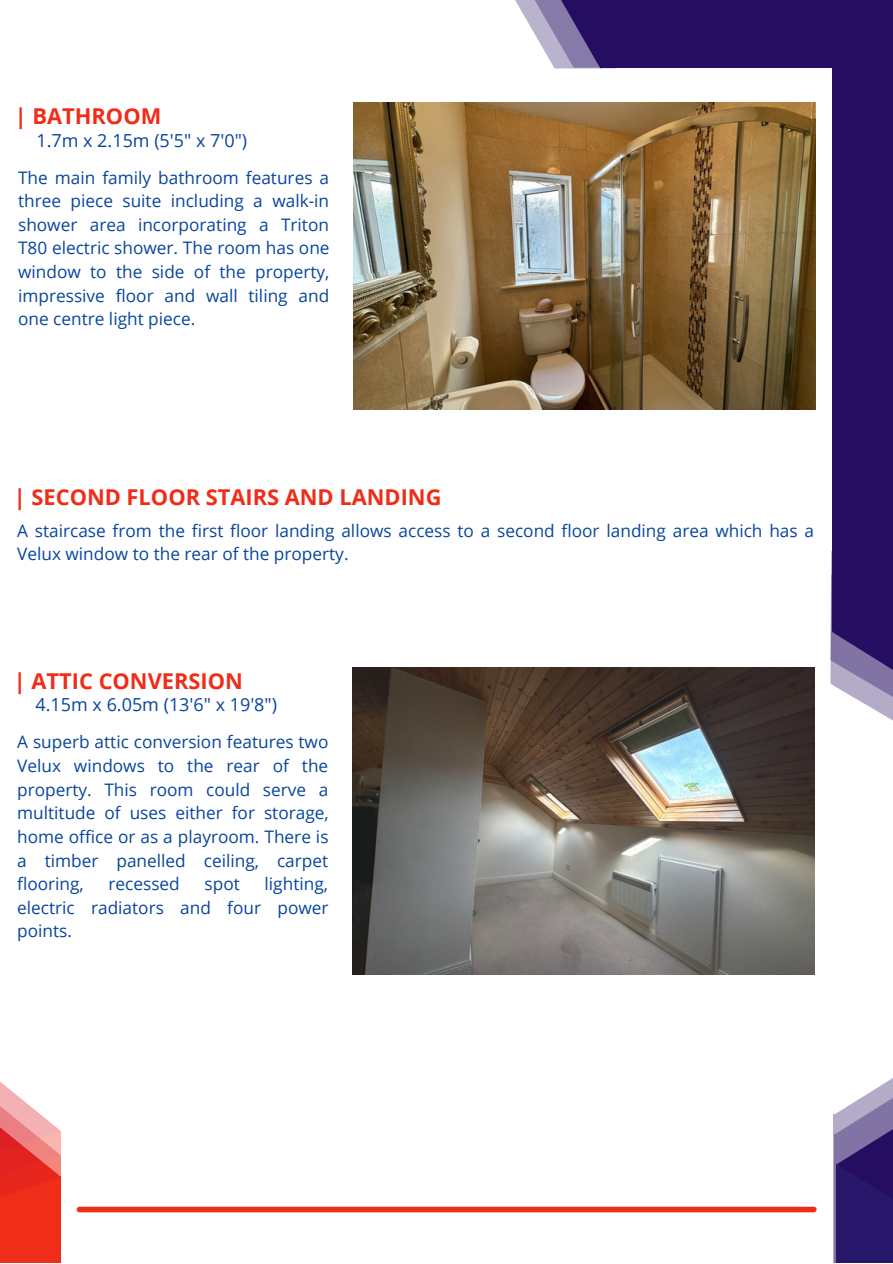
<style>
.page{position:relative;width:893px;height:1264px;background:#fff}
.page>*{position:absolute;margin:0;border:0;box-sizing:border-box;transform-origin:0 0}
.t1{font:700 21.9px "Open Sans";color:#ef2d19}
.t2{font:18px "Open Sans";color:#08459d}
.t3{font:17.25px/23.5px "Open Sans";color:#08459d;text-align:justify}
</style>
<div class="page">
<svg style="left:515px;top:0;width:13px;height:22px"></svg>
<svg style="left:528px;top:0;width:27px;height:68px;fill:#bab3cd"></svg>
<div style="left:601px;top:0;width:291px;height:68px;background:#250e62"></div>
<svg style="left:830px;top:602px;width:62px;height:118px"></svg>
<div style="left:831px;top:0;width:61px;height:631px;background:#250e62"></div>
<svg style="left:831px;top:572px;width:61px;height:119px;fill:#250e62"></svg>
<svg style="left:555px;top:0;width:46px;height:68px;background:#604f8c"></svg>
<div style="left:832px;top:1114px;width:60px;height:148px;background:#b3abc8"></div>
<div style="left:834px;top:1133px;width:58px;height:129px;background:#28186c"></div>
<svg style="left:834px;top:1078px;width:58px;height:138px"></svg>
<svg style="left:0;top:1082px;width:61px;height:180px;background:#ef635a"></svg>
<div style="left:79px;top:1206px;width:734px;height:6px;background:#ef2d19"></div>
<img style="left:353px;top:102px;width:462px;height:308px">
<img style="left:352px;top:667px;width:462px;height:307px">
<p class="t1" style="left:15px;top:100px;width:148px">| BATHROOM</p>
<p class="t2" style="left:36px;top:127px;width:212px">1.7m x 2.15m (5'5" x 7'0")</p>
<p class="t3" style="left:18px;top:165px;width:313px">The main family bathroom features a three piece suite including a walk-in shower area incorporating a Triton T80 electric shower. The room has one window to the side of the property, impressive floor and wall tiling and one centre light piece.</p>
<p class="t1" style="left:14px;top:481px;width:429px">| SECOND FLOOR STAIRS AND LANDING</p>
<p class="t3" style="left:17px;top:518px;width:798px">A staircase from the first floor landing allows access to a second floor landing area which has a<br>Velux window to the rear of the property.</p>
<p class="t1" style="left:14px;top:665px;width:230px">| ATTIC CONVERSION</p>
<p class="t2" style="left:36px;top:692px;width:243px">4.15m x 6.05m (13'6" x 19'8")</p>
<p class="t3" style="left:17px;top:730px;width:313px">A superb attic conversion features two Velux windows to the rear of the property. This room could serve a multitude of uses either for storage, home office or as a playroom. There is a timber panelled ceiling, carpet flooring,</p>
<p class="t3" style="left:17px;top:871px;width:313px;text-indent:247px">lighting, electric radiators and four power points.</p>
<p class="t3" style="left:109px;top:871px;width:73px">recessed</p>
<p class="t3" style="left:204px;top:871px;width:37px">spot</p>
</div>
